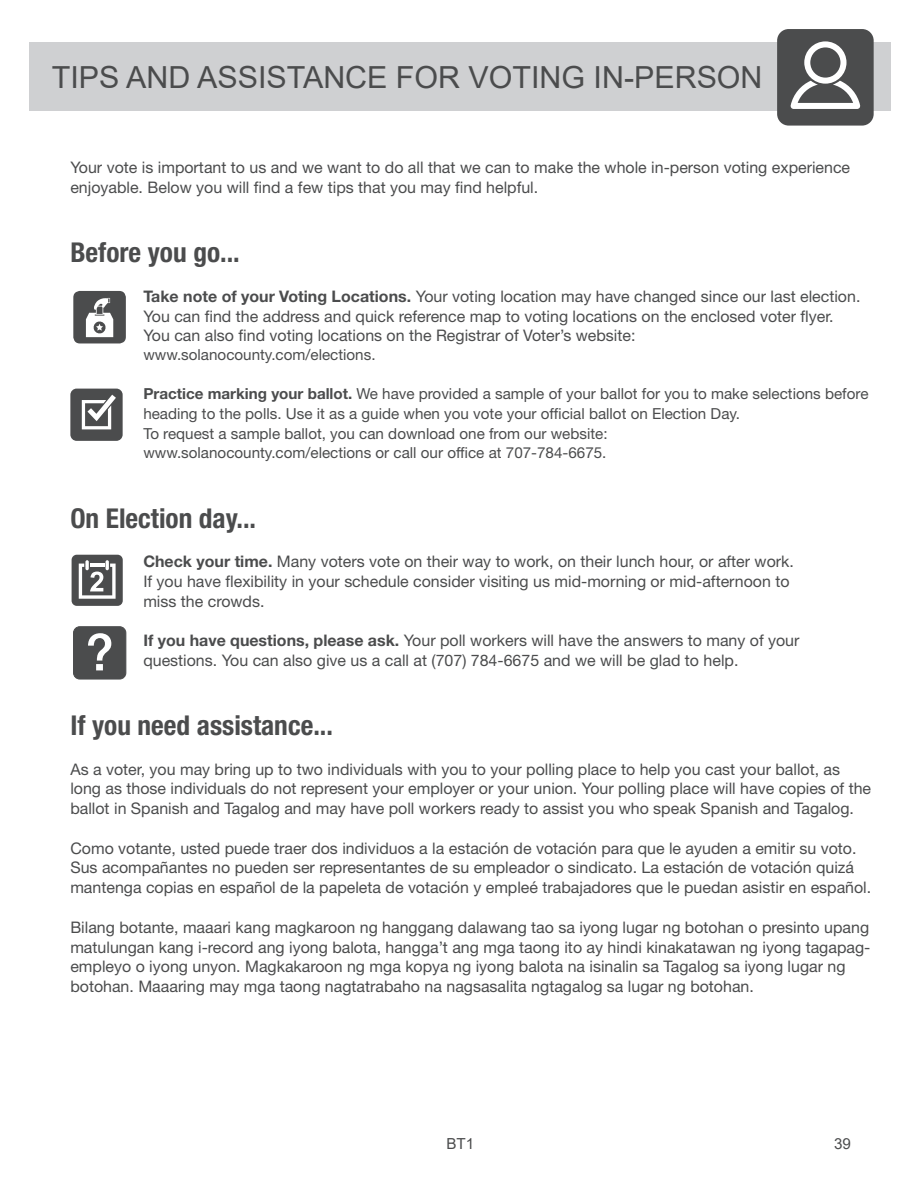
<style>
.page{position:relative;width:918px;height:1188px;background:#fff}
.page>*{position:absolute;margin:0;border:0;box-sizing:border-box;transform-origin:0 0}
.t1{font:30.45px "Arial";color:#4b4c4d}
.t2{font:700 condensed 27.3px "Helvetica Neue LT Std";color:#4b4c4d}
.t3{font:15.9px/19.8px "Helvetica Neue LT Std";color:#4b4c4d}
.t4{font:15.15px/19.8px "Helvetica Neue LT Std";color:#4b4c4d}
.t5{font:15.15px "Arial";color:#4b4c4d}
.s1{font-weight:700}
</style>
<div class="page">
<div style="left:29px;top:42px;width:862px;height:69px;background:#cfd0d2"></div>
<div style="left:73px;top:291px;width:53px;height:52px;background:#4b4c4d;border-radius:7px"></div>
<svg style="left:86px;top:298px;width:27px;height:39px"></svg>
<div style="left:70px;top:389px;width:53px;height:52px;background:#4b4c4d;border-radius:6px"></div>
<svg style="left:82px;top:395px;width:34px;height:34px"></svg>
<div style="left:72px;top:555px;width:51px;height:51px;background:#4b4c4d;border-radius:5px"></div>
<svg style="left:79px;top:560px;width:37px;height:39px"></svg>
<div style="left:74px;top:627px;width:52px;height:52px;background:#4b4c4d;border-radius:6px"></div>
<div style="left:73px;top:626px;width:53px;height:54px;border:1px solid #4b4c4d;border-radius:6px"></div>
<svg style="left:88px;top:633px;width:23px;height:37px"></svg>
<div style="left:777px;top:29px;width:97px;height:97px;background:#4b4c4d;border-radius:12px"></div>
<svg style="left:790px;top:41px;width:70px;height:68px"></svg>
<h1 class="t1" style="left:52px;top:60px;width:712px">TIPS AND ASSISTANCE FOR VOTING IN-PERSON</h1>
<p class="t3" style="left:70px;top:159px;width:781px">Your vote is important to us and we want to do all that we can to make the whole in-person voting experience enjoyable. Below you will find a few tips that you may find helpful.</p>
<h2 class="t2" style="left:70px;top:243px;width:171px">Before you go...</h2>
<p class="t3" style="left:143px;top:288px;width:719px"><span class="s1">Take note of your Voting Locations.</span> Your voting location may have changed since our last election.<br>You can find the address and quick reference map to voting locations on the enclosed voter flyer.<br>You can also find voting locations on the Registrar of Voter’s website:</p>
<p class="t4" style="left:143px;top:346px;width:234px">www.solanocounty.com/elections.</p>
<p class="t4" style="left:143px;top:385px;width:727px"><span class="s1">Practice marking your ballot.</span> We have provided a sample of your ballot for you to make selections before heading to the polls. Use it as a guide when you vote your official ballot on Election Day.<br>To request a sample ballot, you can download one from our website:<br>www.solanocounty.com/elections or call our office at 707-784-6675.</p>
<h2 class="t2" style="left:70px;top:508px;width:187px">On Election day...</h2>
<p class="t3" style="left:143px;top:553px;width:652px"><span class="s1">Check your time.</span> Many voters vote on their way to work, on their lunch hour, or after work.<br>If you have flexibility in your schedule consider visiting us mid-morning or mid-afternoon to miss the crowds.</p>
<p class="t3" style="left:143px;top:632px;width:658px"><span class="s1">If you have questions, please ask.</span> Your poll workers will have the answers to many of your questions. You can also give us a call at (707) 784-6675 and we will be glad to help.</p>
<h2 class="t2" style="left:70px;top:716px;width:264px">If you need assistance...</h2>
<p class="t3" style="left:70px;top:760px;width:802px">As a voter, you may bring up to two individuals with you to your polling place to help you cast your ballot, as long as those individuals do not represent your employer or your union. Your polling place will have copies of the ballot in Spanish and Tagalog and may have poll workers ready to assist you who speak Spanish and Tagalog.</p>
<p class="t3" style="left:70px;top:839px;width:802px">Como votante, usted puede traer dos individuos a la estación de votación para que le ayuden a emitir su voto.<br>Sus acompañantes no pueden ser representantes de su empleador o sindicato. La estación de votación quizá mantenga copias en español de la papeleta de votación y empleé trabajadores que le puedan asistir en español.</p>
<p class="t3" style="left:70px;top:918px;width:802px">Bilang botante, maaari kang magkaroon ng hanggang dalawang tao sa iyong lugar ng botohan o presinto upang matulungan kang i-record ang iyong balota, hangga’t ang mga taong ito ay hindi kinakatawan ng iyong tagapag&shy;empleyo o iyong unyon. Magkakaroon ng mga kopya ng iyong balota na isinalin sa Tagalog sa iyong lugar ng botohan. Maaaring may mga taong nagtatrabaho na nagsasalita ngtagalog sa lugar ng botohan.</p>
<p class="t5" style="left:446px;top:1135px;width:29px">BT1</p>
<p class="t5" style="left:834px;top:1135px;width:18px">39</p>
</div>
